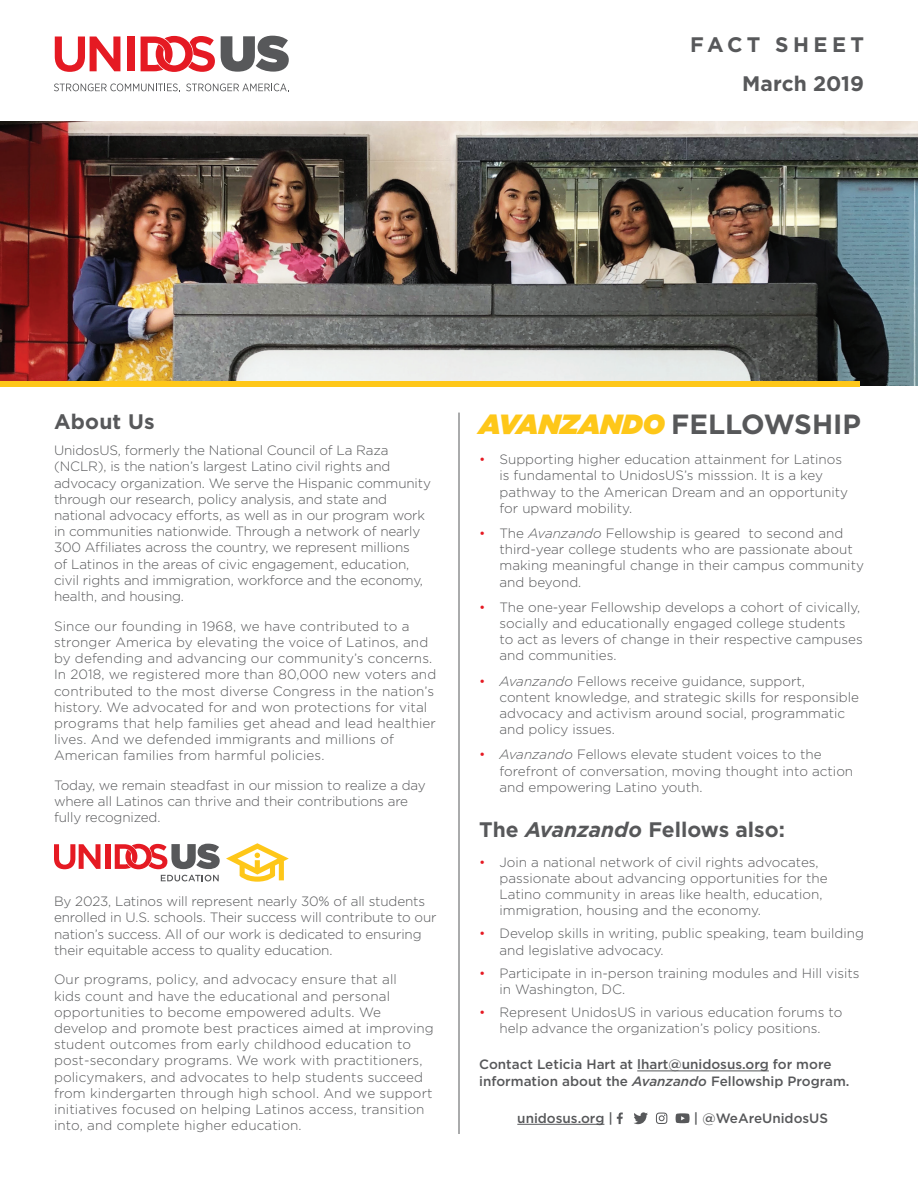
<style>
.page{position:relative;width:918px;height:1188px;background:#fff}
.page>*{position:absolute;margin:0;border:0;box-sizing:border-box;transform-origin:0 0}
.t1{font:700 27.75px "Gotham";color:#57585a}
.t2{font:700 21px "Gotham";color:#57585a}
.t3{font:700 21px/38.2px "Gotham";letter-spacing:.08em;color:#57585a;text-align:right}
.List_Paragraph{font:300 13.5px/16.2px "Gotham";color:#57585a}
.List_Paragraph-2{font:500 13.5px/16.2px "Gotham";color:#57585a}
.s1{font-family:"Gotham HTF";font-weight:900;font-style:italic;color:#fec719}
.s2{color:#e51a23}
.s3{font-style:italic}
</style>
<div class="page">
<svg style="left:221px;top:36px;width:68px;height:36px"></svg>
<svg style="left:55px;top:37px;width:65px;height:35px"></svg>
<div style="left:127px;top:37px;width:7px;height:34px;background:#e51a23"></div>
<svg style="left:141px;top:36px;width:74px;height:36px"></svg>
<svg style="left:54px;top:83px;width:126px;height:8px"></svg>
<svg style="left:186px;top:83px;width:103px;height:8px"></svg>
<hr style="left:637px;top:1071px;width:132px;height:1px;background:#57585a">
<hr style="left:517px;top:1124px;width:87px;height:1px;background:#57585a">
<img style="left:0;top:122px;width:918px;height:264px">
<div style="left:0;top:381px;width:859px;height:6px;background:#fec719"></div>
<hr style="left:459px;top:413px;width:1px;height:721px;background:#57585a">
<svg style="left:54px;top:844px;width:47px;height:25px"></svg>
<div style="left:105px;top:844px;width:5px;height:25px;background:#e51a23"></div>
<svg style="left:115px;top:844px;width:105px;height:25px"></svg>
<svg style="left:161px;top:875px;width:58px;height:6px"></svg>
<svg style="left:226px;top:843px;width:63px;height:39px"></svg>
<svg style="left:634px;top:1112px;width:14px;height:12px"></svg>
<svg style="left:656px;top:1113px;width:11px;height:11px"></svg>
<svg style="left:617px;top:1112px;width:6px;height:12px"></svg>
<svg style="left:676px;top:1113px;width:14px;height:10px"></svg>
<h2 class="t3" style="left:690px;top:26px;width:175px">FACT SHEET<br>March 2019</h2>
<p class="t2" style="left:54px;top:407px;width:102px">About Us</p>
<p class="List_Paragraph" style="left:54px;top:442px;width:379px">UnidosUS, formerly the National Council of La Raza (NCLR), is the nation’s largest Latino civil rights and advocacy organization. We serve the Hispanic community through our research, policy analysis, and state and national advocacy efforts, as well as in our program work in communities nationwide. Through a network of nearly 300 Affiliates across the country, we represent millions<br>of Latinos in the areas of civic engagement, education, civil rights and immigration, workforce and the economy, health, and housing.</p>
<p class="List_Paragraph" style="left:54px;top:618px;width:384px">Since our founding in 1968, we have contributed to a stronger America by elevating the voice of Latinos, and by defending and advancing our community’s concerns.<br>In 2018, we registered more than 80,000 new voters and contributed to the most diverse Congress in the nation’s history. We advocated for and won protections for vital programs that help families get ahead and lead healthier lives. And we defended immigrants and millions of American families from harmful policies.</p>
<p class="List_Paragraph" style="left:54px;top:777px;width:373px">Today, we remain steadfast in our mission to realize a day where all Latinos can thrive and their contributions are fully recognized.</p>
<p class="List_Paragraph" style="left:54px;top:893px;width:384px">By 2023, Latinos will represent nearly 30% of all students enrolled in U.S. schools. Their success will contribute to our nation’s success. All of our work is dedicated to ensuring their equitable access to quality education.</p>
<p class="List_Paragraph" style="left:54px;top:971px;width:381px">Our programs, policy, and advocacy ensure that all<br>kids count and have the educational and personal opportunities to become empowered adults. We develop and promote best practices aimed at improving student outcomes from early childhood education to post-secondary programs. We work with practitioners, policymakers, and advocates to help students succeed from kindergarten through high school. And we support initiatives focused on helping Latinos access, transition into, and complete higher education.</p>
<p class="t1" style="left:479px;top:406px;width:383px"><span class="s1">AVANZANDO</span> FELLOWSHIP</p>
<p class="List_Paragraph" style="left:500px;top:451px;width:350px;text-indent:-20px"><span class="s2">•</span> Supporting higher education attainment for Latinos is fundamental to UnidosUS’s misssion. It is a key pathway to the American Dream and an opportunity for upward mobility.</p>
<p class="List_Paragraph" style="left:500px;top:525px;width:366px;text-indent:-20px"><span class="s2">•</span> The <span class="s3">Avanzando</span> Fellowship is geared to second and third-year college students who are passionate about making meaningful change in their campus community and beyond.</p>
<p class="List_Paragraph" style="left:500px;top:599px;width:365px;text-indent:-20px"><span class="s2">•</span> The one-year Fellowship develops a cohort of civically, socially and educationally engaged college students<br>to act as levers of change in their respective campuses and communities.</p>
<p class="List_Paragraph" style="left:500px;top:672px;width:361px;text-indent:-20px"><span class="s2">•</span> <span class="s3">Avanzando</span> Fellows receive guidance, support, content knowledge, and strategic skills for responsible advocacy and activism around social, programmatic and policy issues.</p>
<p class="List_Paragraph" style="left:500px;top:746px;width:355px;text-indent:-20px"><span class="s2">•</span> <span class="s3">Avanzando</span> Fellows elevate student voices to the forefront of conversation, moving thought into action and empowering Latino youth.</p>
<p class="t2" style="left:479px;top:816px;width:307px">The <span class="s3">Avanzando</span> Fellows also:</p>
<p class="List_Paragraph" style="left:500px;top:854px;width:330px;text-indent:-20px"><span class="s2">•</span> Join a national network of civil rights advocates, passionate about advancing opportunities for the Latino community in areas like health, education, immigration, housing and the economy.</p>
<p class="List_Paragraph" style="left:500px;top:925px;width:366px;text-indent:-20px"><span class="s2">•</span> Develop skills in writing, public speaking, team building and legislative advocacy.</p>
<p class="List_Paragraph" style="left:500px;top:964px;width:362px;text-indent:-20px"><span class="s2">•</span> Participate in in-person training modules and Hill visits in Washington, DC.</p>
<p class="List_Paragraph" style="left:479px;top:1004px;width:365px;text-align:center"><span class="s2">•</span> Represent UnidosUS in various education forums to help advance the organization’s policy positions.</p>
<p class="List_Paragraph-2" style="left:479px;top:1056px;width:372px">Contact Leticia Hart at lhart@unidosus.org for more information about the <span class="s3">Avanzando</span> Fellowship Program.</p>
<p class="List_Paragraph-2" style="left:517px;top:1110px;width:97px">unidosus.org |</p>
<p class="List_Paragraph-2" style="left:694px;top:1110px;width:136px">| @WeAreUnidosUS</p>
</div>
